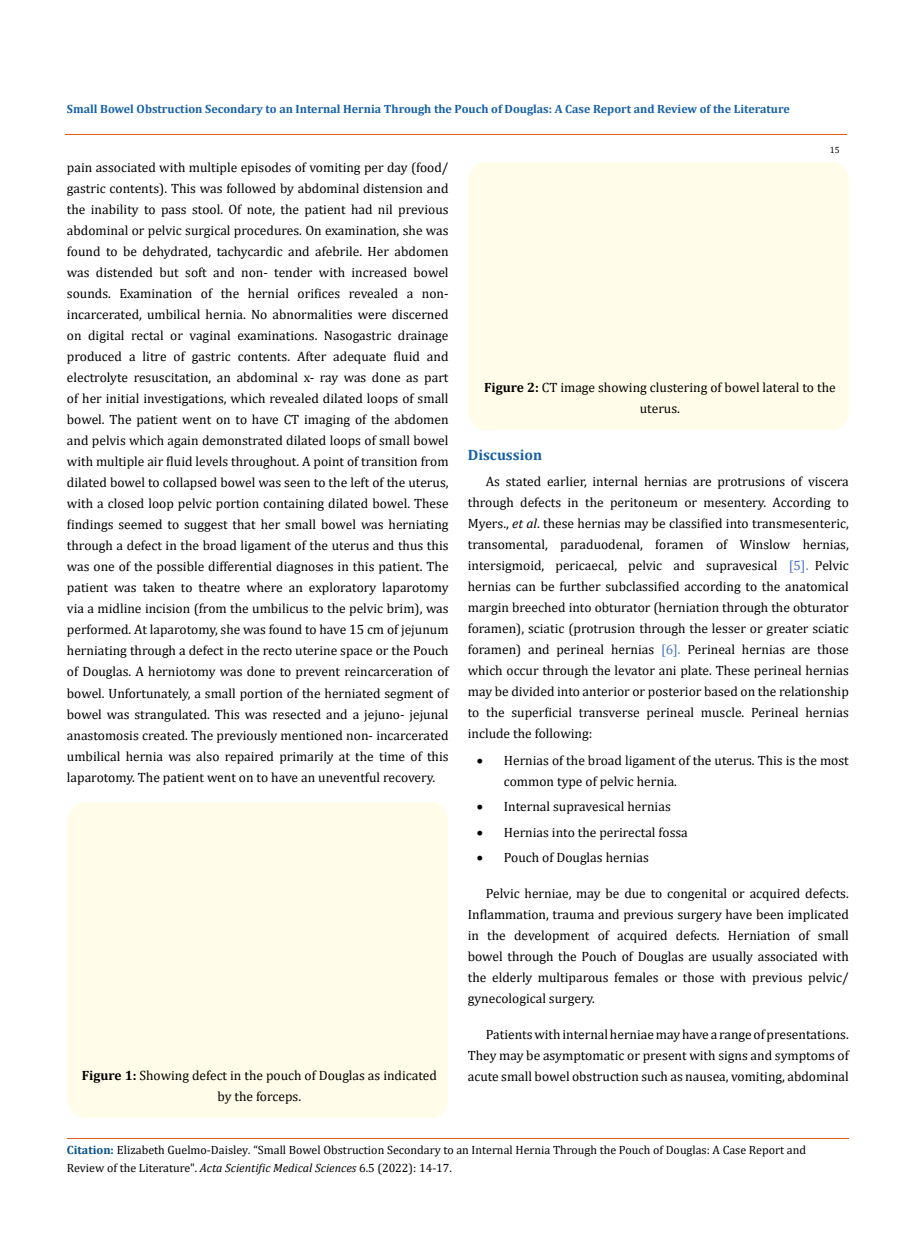
<style>
.page{position:relative;width:917px;height:1242px;background:#fff}
.page>*{position:absolute;margin:0;border:0;box-sizing:border-box;transform-origin:0 0}
.t1{font:700 15px "Cambria";color:#1560a6}
.t2{font:13.5px/21px "Cambria";color:#000;text-align:justify}
.t3{font:12px/18px "Cambria";color:#000}
.t4{font:700 12px "Cambria";color:#1560a6}
.t5{font:9px "Cambria";color:#000}
.s1{font-weight:700}
.s2{font-style:italic}
.s3{color:#4472c4}
.s4{font-weight:700;color:#035089}
</style>
<div class="page">
<div style="left:67px;top:802px;width:381px;height:316px;background:#fffde9;border-radius:18px"></div>
<div style="left:468px;top:162px;width:380px;height:268px;background:#fffde9;border-radius:18px"></div>
<hr style="left:65px;top:135px;width:782px;height:1px;background:#e05d1a">
<hr style="left:67px;top:1138px;width:781px;height:1px;background:#e05d1a">
<p class="t4" style="left:67px;top:100px;width:724px">Small Bowel Obstruction Secondary to an Internal Hernia Through the Pouch of Douglas: A Case Report and Review of the Literature</p>
<p class="t5" style="left:829px;top:145px;width:11px">15</p>
<p class="t2" style="left:67px;top:157px;width:383px">pain associated with multiple episodes of vomiting per day (food/ gastric contents). This was followed by abdominal distension and the inability to pass stool. Of note, the patient had nil previous abdominal or pelvic surgical procedures. On examination, she was found to be dehydrated, tachycardic and afebrile. Her abdomen was distended but soft and non- tender with increased bowel sounds. Examination of the hernial orifices revealed a non&shy;incarcerated, umbilical hernia. No abnormalities were discerned on digital rectal or vaginal examinations. Nasogastric drainage produced a litre of gastric contents. After adequate fluid and electrolyte resuscitation, an abdominal x- ray was done as part of her initial investigations, which revealed dilated loops of small bowel. The patient went on to have CT imaging of the abdomen and pelvis which again demonstrated dilated loops of small bowel with multiple air fluid levels throughout. A point of transition from dilated bowel to collapsed bowel was seen to the left of the uterus, with a closed loop pelvic portion containing dilated bowel. These findings seemed to suggest that her small bowel was herniating through a defect in the broad ligament of the uterus and thus this was one of the possible differential diagnoses in this patient. The patient was taken to theatre where an exploratory laparotomy via a midline incision (from the umbilicus to the pelvic brim), was performed. At laparotomy, she was found to have 15 cm of jejunum herniating through a defect in the recto uterine space or the Pouch of Douglas. A herniotomy was done to prevent reincarceration of bowel. Unfortunately, a small portion of the herniated segment of bowel was strangulated. This was resected and a jejuno- jejunal anastomosis created. The previously mentioned non- incarcerated umbilical hernia was also repaired primarily at the time of this laparotomy. The patient went on to have an uneventful recovery.</p>
<p class="t2" style="left:82px;top:1065px;width:357px;text-align:center"><span class="s1">Figure 1:</span> Showing defect in the pouch of Douglas as indicated by the forceps.</p>
<p class="t2" style="left:484px;top:376px;width:353px;text-align:center"><span class="s1">Figure 2:</span> CT image showing clustering of bowel lateral to the uterus.</p>
<p class="t1" style="left:468px;top:444px;width:76px">Discussion</p>
<p class="t2" style="left:468px;top:471px;width:382px;text-indent:18px">As stated earlier, internal hernias are protrusions of viscera through defects in the peritoneum or mesentery. According to Myers., <span class="s2">et al</span>. these hernias may be classified into transmesenteric, transomental, paraduodenal, foramen of Winslow hernias, intersigmoid, pericaecal, pelvic and supravesical <span class="s3">[5].</span> Pelvic hernias can be further subclassified according to the anatomical margin breeched into obturator (herniation through the obturator foramen), sciatic (protrusion through the lesser or greater sciatic foramen) and perineal hernias <span class="s3">[6].</span> Perineal hernias are those which occur through the levator ani plate. These perineal hernias may be divided into anterior or posterior based on the relationship to the superficial transverse perineal muscle. Perineal hernias include the following:</p>
<p class="t2" style="left:504px;top:750px;width:346px;text-indent:-27px">• Hernias of the broad ligament of the uterus. This is the most common type of pelvic hernia.</p>
<p class="t2" style="left:477px;top:796px;width:195px">• Internal supravesical hernias</p>
<p class="t2" style="left:477px;top:822px;width:212px">• Hernias into the perirectal fossa</p>
<p class="t2" style="left:477px;top:847px;width:174px">• Pouch of Douglas hernias</p>
<p class="t2" style="left:468px;top:883px;width:382px;text-indent:18px">Pelvic herniae, may be due to congenital or acquired defects.<br>Inflammation, trauma and previous surgery have been implicated in the development of acquired defects. Herniation of small bowel through the Pouch of Douglas are usually associated with the elderly multiparous females or those with previous pelvic/ gynecological surgery.</p>
<p class="t2" style="left:468px;top:1024px;width:382px;text-indent:18px">Patients with internal herniae may have a range of presentations.<br>They may be asymptomatic or present with signs and symptoms of acute small bowel obstruction such as nausea, vomiting, abdominal</p>
<p class="t3" style="left:67px;top:1141px;width:740px"><span class="s4">Citation:</span> Elizabeth Guelmo-Daisley<span class="s2">.</span> “Small Bowel Obstruction Secondary to an Internal Hernia Through the Pouch of Douglas: A Case Report and<br>Review of the Literature". <span class="s2">Acta Scientific Medical Sciences</span> 6.5 (2022): 14-17.</p>
</div>
